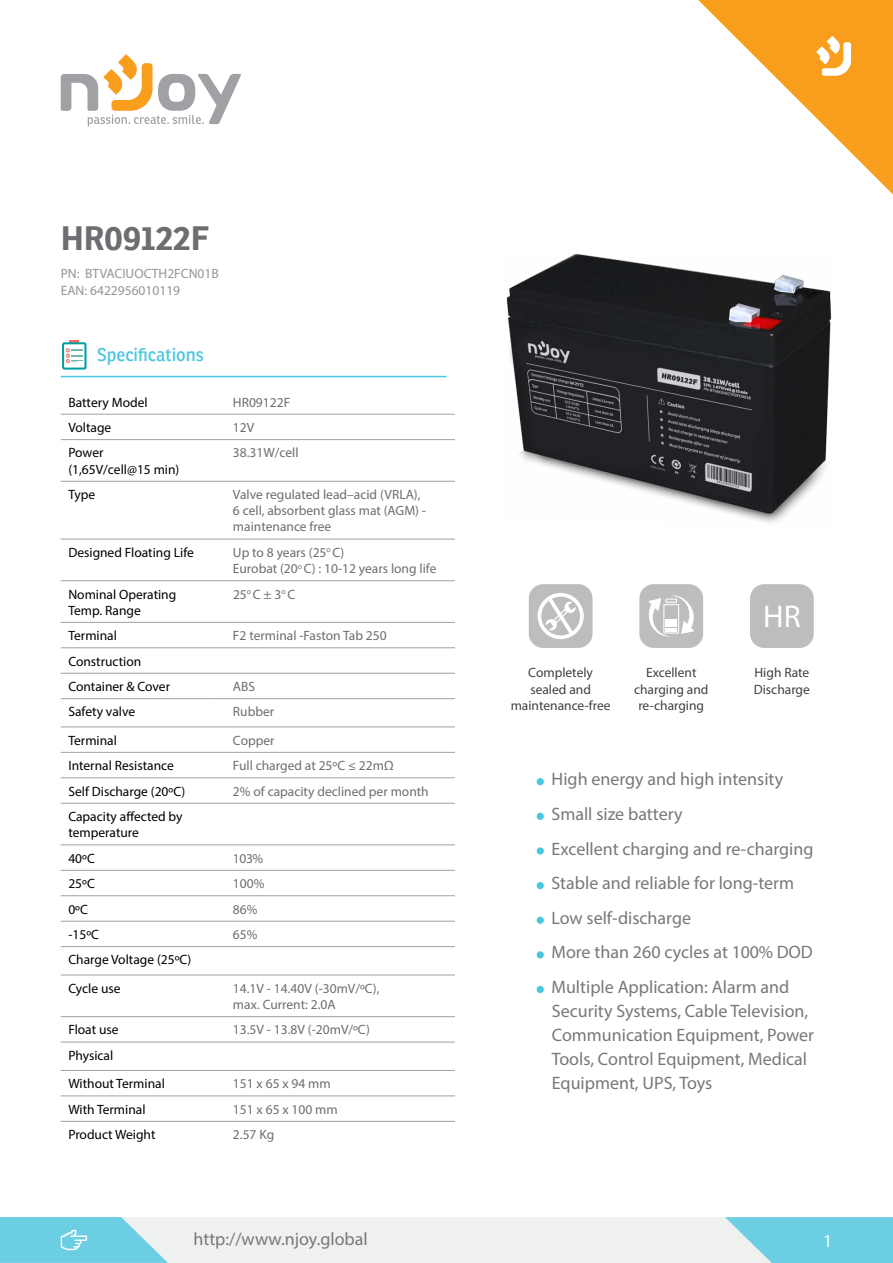
<style>
.page{position:relative;width:893px;height:1263px;background:#fff}
.page>*{position:absolute;margin:0;border:0;box-sizing:border-box;transform-origin:0 0}
.t1{font:700 33px "Ronnia";color:#6d6e71}
.t2{font:31.5px "Myriad Pro";color:#fff}
.t3{font:18px/34.7px "Myriad Pro";color:#777878}
.t4{font:18px "Ronnia";color:#4ac6e0}
.t5{font:18px "Myriad Pro";color:#fff}
.t6{font:13.5px/16.2px "Myriad Pro";color:#6d6e71}
.t7{font:13.5px/16.2px "Myriad Pro";color:#000}
.t8{font:13.5px/16.5px "Myriad Pro";color:#414042;text-align:center}
.t9{font:13.5px/17px "Myriad Pro";color:#939598}
</style>
<div class="page">
<div style="left:0;top:1217px;width:893px;height:46px;background:#eff0f0"></div>
<svg style="left:725px;top:1217px;width:168px;height:46px;background:#7dd2e4"></svg>
<img style="left:506px;top:254px;width:326px;height:269px">
<svg style="left:698px;top:0;width:195px;height:194px"></svg>
<hr style="left:61px;top:376px;width:385px;height:1px;background:#4ac6e0">
<hr style="left:61px;top:414px;width:155px;height:1px;background:#9fa1a4">
<hr style="left:216px;top:414px;width:239px;height:1px;background:#9fa1a4">
<hr style="left:61px;top:439px;width:155px;height:1px;background:#9fa1a4">
<hr style="left:216px;top:439px;width:239px;height:1px;background:#9fa1a4">
<hr style="left:61px;top:481px;width:155px;height:1px;background:#9fa1a4">
<hr style="left:216px;top:481px;width:239px;height:1px;background:#9fa1a4">
<hr style="left:61px;top:539px;width:155px;height:1px;background:#9fa1a4">
<hr style="left:216px;top:539px;width:239px;height:1px;background:#9fa1a4">
<hr style="left:61px;top:580px;width:155px;height:1px;background:#9fa1a4">
<hr style="left:216px;top:580px;width:239px;height:1px;background:#9fa1a4">
<hr style="left:61px;top:622px;width:155px;height:1px;background:#9fa1a4">
<hr style="left:216px;top:622px;width:239px;height:1px;background:#9fa1a4">
<hr style="left:61px;top:647px;width:155px;height:1px;background:#9fa1a4">
<hr style="left:216px;top:647px;width:239px;height:1px;background:#9fa1a4">
<hr style="left:61px;top:673px;width:155px;height:1px;background:#9fa1a4">
<hr style="left:216px;top:673px;width:239px;height:1px;background:#9fa1a4">
<hr style="left:61px;top:698px;width:155px;height:1px;background:#9fa1a4">
<hr style="left:216px;top:698px;width:239px;height:1px;background:#9fa1a4">
<hr style="left:61px;top:752px;width:155px;height:1px;background:#9fa1a4">
<hr style="left:216px;top:752px;width:239px;height:1px;background:#9fa1a4">
<hr style="left:61px;top:777px;width:155px;height:1px;background:#9fa1a4">
<hr style="left:216px;top:777px;width:239px;height:1px;background:#9fa1a4">
<hr style="left:61px;top:803px;width:155px;height:1px;background:#9fa1a4">
<hr style="left:216px;top:803px;width:239px;height:1px;background:#9fa1a4">
<hr style="left:61px;top:844px;width:155px;height:1px;background:#9fa1a4">
<hr style="left:216px;top:844px;width:239px;height:1px;background:#9fa1a4">
<hr style="left:61px;top:870px;width:155px;height:1px;background:#9fa1a4">
<hr style="left:216px;top:870px;width:239px;height:1px;background:#9fa1a4">
<hr style="left:61px;top:895px;width:155px;height:1px;background:#9fa1a4">
<hr style="left:216px;top:895px;width:239px;height:1px;background:#9fa1a4">
<hr style="left:61px;top:726px;width:155px;height:1px;background:#9fa1a4">
<hr style="left:216px;top:726px;width:239px;height:1px;background:#9fa1a4">
<hr style="left:61px;top:921px;width:155px;height:1px;background:#9fa1a4">
<hr style="left:216px;top:921px;width:239px;height:1px;background:#9fa1a4">
<hr style="left:61px;top:946px;width:155px;height:1px;background:#9fa1a4">
<hr style="left:216px;top:946px;width:239px;height:1px;background:#9fa1a4">
<hr style="left:61px;top:975px;width:155px;height:1px;background:#9fa1a4">
<hr style="left:216px;top:975px;width:239px;height:1px;background:#9fa1a4">
<hr style="left:61px;top:1016px;width:155px;height:1px;background:#9fa1a4">
<hr style="left:216px;top:1016px;width:239px;height:1px;background:#9fa1a4">
<hr style="left:61px;top:1042px;width:155px;height:1px;background:#9fa1a4">
<hr style="left:216px;top:1042px;width:239px;height:1px;background:#9fa1a4">
<hr style="left:61px;top:1070px;width:155px;height:1px;background:#9fa1a4">
<hr style="left:216px;top:1070px;width:239px;height:1px;background:#9fa1a4">
<hr style="left:61px;top:1095px;width:155px;height:1px;background:#9fa1a4">
<hr style="left:216px;top:1095px;width:239px;height:1px;background:#9fa1a4">
<hr style="left:61px;top:1121px;width:155px;height:1px;background:#9fa1a4">
<hr style="left:216px;top:1121px;width:239px;height:1px;background:#9fa1a4">
<svg style="left:61px;top:54px;width:180px;height:72px"></svg>
<svg style="left:0;top:1217px;width:168px;height:46px;background:#80d3e5"></svg>
<div style="left:62px;top:342px;width:25px;height:28px;border:2px solid #009ea1;border-radius:2px"></div>
<svg style="left:66px;top:340px;width:17px;height:23px"></svg>
<div style="left:639px;top:584px;width:64px;height:64px;background:#bbbdbf;border-radius:14px"></div>
<svg style="left:648px;top:595px;width:46px;height:42px"></svg>
<div style="left:529px;top:584px;width:64px;height:64px;background:#bbbdbf;border-radius:14px"></div>
<div style="left:538px;top:593px;width:46px;height:46px;border:4px solid #fff;border-radius:50%"></div>
<svg style="left:544px;top:593px;width:34px;height:46px"></svg>
<div style="left:750px;top:584px;width:64px;height:64px;background:#bbbdbf;border-radius:14px"></div>
<div style="left:537px;top:778px;width:7px;height:7px;background:#4ac6e0;border-radius:50%"></div>
<div style="left:537px;top:813px;width:7px;height:7px;background:#4ac6e0;border-radius:50%"></div>
<div style="left:537px;top:847px;width:7px;height:7px;background:#4ac6e0;border-radius:50%"></div>
<div style="left:537px;top:882px;width:7px;height:7px;background:#4ac6e0;border-radius:50%"></div>
<div style="left:537px;top:917px;width:7px;height:7px;background:#4ac6e0;border-radius:50%"></div>
<div style="left:537px;top:951px;width:7px;height:7px;background:#4ac6e0;border-radius:50%"></div>
<div style="left:537px;top:986px;width:7px;height:7px;background:#4ac6e0;border-radius:50%"></div>
<h1 class="t1" style="left:61px;top:217px;width:150px">HR09122F</h1>
<p class="t9" style="left:61px;top:265px;width:160px">PN: BTVACIUOCTH2FCN01B<br>EAN: 6422956010119</p>
<h3 class="t4" style="left:97px;top:344px;width:108px">Specifications</h3>
<p class="t7" style="left:68px;top:394px;width:81px">Battery Model</p>
<p class="t6" style="left:233px;top:394px;width:59px">HR09122F</p>
<p class="t7" style="left:68px;top:419px;width:44px">Voltage</p>
<p class="t6" style="left:233px;top:419px;width:23px">12V</p>
<p class="t7" style="left:68px;top:445px;width:113px">Power (1,65V/cell@15 min)</p>
<p class="t6" style="left:233px;top:445px;width:67px">38.31W/cell</p>
<p class="t7" style="left:68px;top:486px;width:28px">Type</p>
<p class="t6" style="left:233px;top:486px;width:195px">Valve regulated lead–acid (VRLA),<br>6 cell, absorbent glass mat (AGM) - maintenance free</p>
<p class="t7" style="left:68px;top:544px;width:127px">Designed Floating Life</p>
<p class="t6" style="left:233px;top:544px;width:205px">Up to 8 years (25<sup>o</sup> C)<br>Eurobat (20<sup>o</sup> C) : 10-12 years long life</p>
<p class="t7" style="left:68px;top:586px;width:109px">Nominal Operating<br>Temp. Range</p>
<p class="t6" style="left:233px;top:586px;width:64px">25<sup>o</sup> C ± 3<sup>o</sup> C</p>
<p class="t7" style="left:68px;top:627px;width:50px">Terminal</p>
<p class="t6" style="left:233px;top:627px;width:155px">F2 terminal -Faston Tab 250</p>
<p class="t7" style="left:68px;top:648px;width:103px;line-height:25.5px">Construction<br>Container &amp; Cover</p>
<p class="t6" style="left:233px;top:678px;width:24px">ABS</p>
<p class="t7" style="left:68px;top:704px;width:68px">Safety valve</p>
<p class="t6" style="left:233px;top:704px;width:43px">Rubber</p>
<p class="t7" style="left:68px;top:732px;width:50px">Terminal</p>
<p class="t6" style="left:233px;top:732px;width:43px">Copper</p>
<p class="t7" style="left:68px;top:757px;width:107px">Internal Resistance</p>
<p class="t6" style="left:233px;top:757px;width:162px">Full charged at 25ºC ≤ 22mΩ</p>
<p class="t7" style="left:68px;top:783px;width:118px">Self Discharge (20ºC)</p>
<p class="t6" style="left:233px;top:783px;width:197px">2% of capacity declined per month</p>
<p class="t7" style="left:68px;top:808px;width:116px">Capacity affected by temperature</p>
<p class="t7" style="left:68px;top:850px;width:28px">40ºC</p>
<p class="t6" style="left:233px;top:850px;width:32px">103%</p>
<p class="t7" style="left:68px;top:875px;width:28px">25ºC</p>
<p class="t6" style="left:233px;top:875px;width:33px">100%</p>
<p class="t7" style="left:68px;top:901px;width:21px">0ºC</p>
<p class="t6" style="left:233px;top:901px;width:26px">86%</p>
<p class="t7" style="left:68px;top:926px;width:32px">-15ºC</p>
<p class="t6" style="left:233px;top:926px;width:26px">65%</p>
<p class="t7" style="left:68px;top:945px;width:125px;line-height:28.3px">Charge Voltage (25ºC)<br>Cycle use</p>
<p class="t6" style="left:233px;top:980px;width:148px">14.1V - 14.40V (-30mV/ºC), max. Current: 2.0A</p>
<p class="t7" style="left:68px;top:1021px;width:52px">Float use</p>
<p class="t6" style="left:233px;top:1021px;width:138px">13.5V - 13.8V (-20mV/ºC)</p>
<p class="t7" style="left:68px;top:1041px;width:98px;line-height:28.3px">Physical<br>Without Terminal</p>
<p class="t6" style="left:233px;top:1075px;width:99px">151 x 65 x 94 mm</p>
<p class="t7" style="left:68px;top:1101px;width:79px">With Terminal</p>
<p class="t6" style="left:233px;top:1101px;width:106px">151 x 65 x 100 mm</p>
<p class="t7" style="left:68px;top:1126px;width:89px">Product Weight</p>
<p class="t6" style="left:233px;top:1126px;width:43px">2.57 Kg</p>
<h2 class="t2" style="left:763px;top:597px;width:39px">HR</h2>
<p class="t8" style="left:511px;top:664px;width:102px">Completely sealed and maintenance-free</p>
<p class="t8" style="left:634px;top:664px;width:76px">Excellent charging and re-charging</p>
<p class="t8" style="left:754px;top:664px;width:58px;text-align:left">High Rate<br>Discharge</p>
<h3 class="t3" style="left:551px;top:762px;width:264px">High energy and high intensity<br>Small size battery<br>Excellent charging and re-charging<br>Stable and reliable for long-term<br>Low self-discharge<br>More than 260 cycles at 100% DOD<br>Multiple Application: Alarm and</h3>
<h3 class="t3" style="left:552px;top:999px;width:264px;line-height:24px">Security Systems, Cable Television,<br>Communication Equipment, Power<br>Tools, Control Equipment, Medical<br>Equipment, UPS, Toys</h3>
<h3 class="t3" style="left:193px;top:1221px;width:176px">http://www.njoy.global</h3>
<h3 class="t5" style="left:823px;top:1230px;width:11px">1</h3>
</div>
